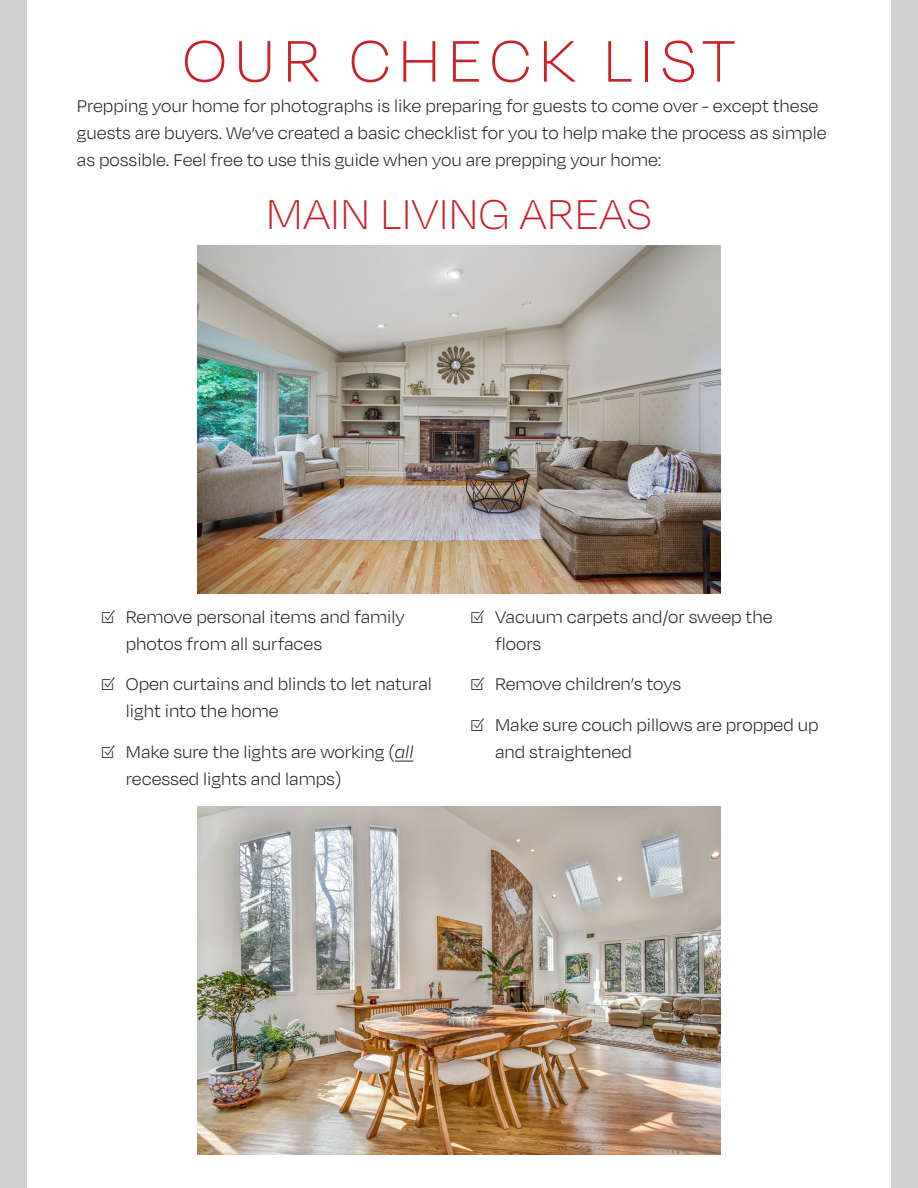
<style>
.page{position:relative;width:918px;height:1188px;background:#fff}
.page>*{position:absolute;margin:0;border:0;box-sizing:border-box;transform-origin:0 0}
.t1{font:100 67.5px "Degular";letter-spacing:.1em;color:#cb2027}
.t2{font:100 48px "Degular";color:#cb2027}
.t3{font:300 19.5px/27px "Degular";color:#231f20}
.s1{font-style:italic}
</style>
<div class="page">
<img style="left:198px;top:245px;width:522px;height:349px">
<img style="left:198px;top:806px;width:522px;height:349px">
<svg style="left:395px;top:761px;width:18px;height:1px"></svg>
<div style="left:0;top:0;width:27px;height:1188px;background:#d3d2d2"></div>
<div style="left:891px;top:0;width:27px;height:1188px;background:#d3d2d2"></div>
<p class="t1" style="left:182px;top:21px;width:555px">OUR CHECK LIST</p>
<p class="t3" style="left:77px;top:92px;width:751px">Prepping your home for photographs is like preparing for guests to come over - except these guests are buyers. We’ve created a basic checklist for you to help make the process as simple as possible. Feel free to use this guide when you are prepping your home:</p>
<p class="t2" style="left:266px;top:186px;width:388px">MAIN LIVING AREAS</p>
<p class="t3" style="left:126px;top:603px;width:281px;text-indent:-27px">☑ Remove personal items and family photos from all surfaces</p>
<p class="t3" style="left:126px;top:670px;width:308px;text-indent:-27px">☑ Open curtains and blinds to let natural light into the home</p>
<p class="t3" style="left:126px;top:738px;width:289px;text-indent:-27px">☑ Make sure the lights are working (<span class="s1">all </span>recessed lights and lamps)</p>
<p class="t3" style="left:495px;top:603px;width:279px;text-indent:-27px">☑ Vacuum carpets and/or sweep the floors</p>
<p class="t3" style="left:468px;top:670px;width:215px">☑ Remove children’s toys</p>
<p class="t3" style="left:495px;top:711px;width:325px;text-indent:-27px">☑ Make sure couch pillows are propped up and straightened</p>
</div>
